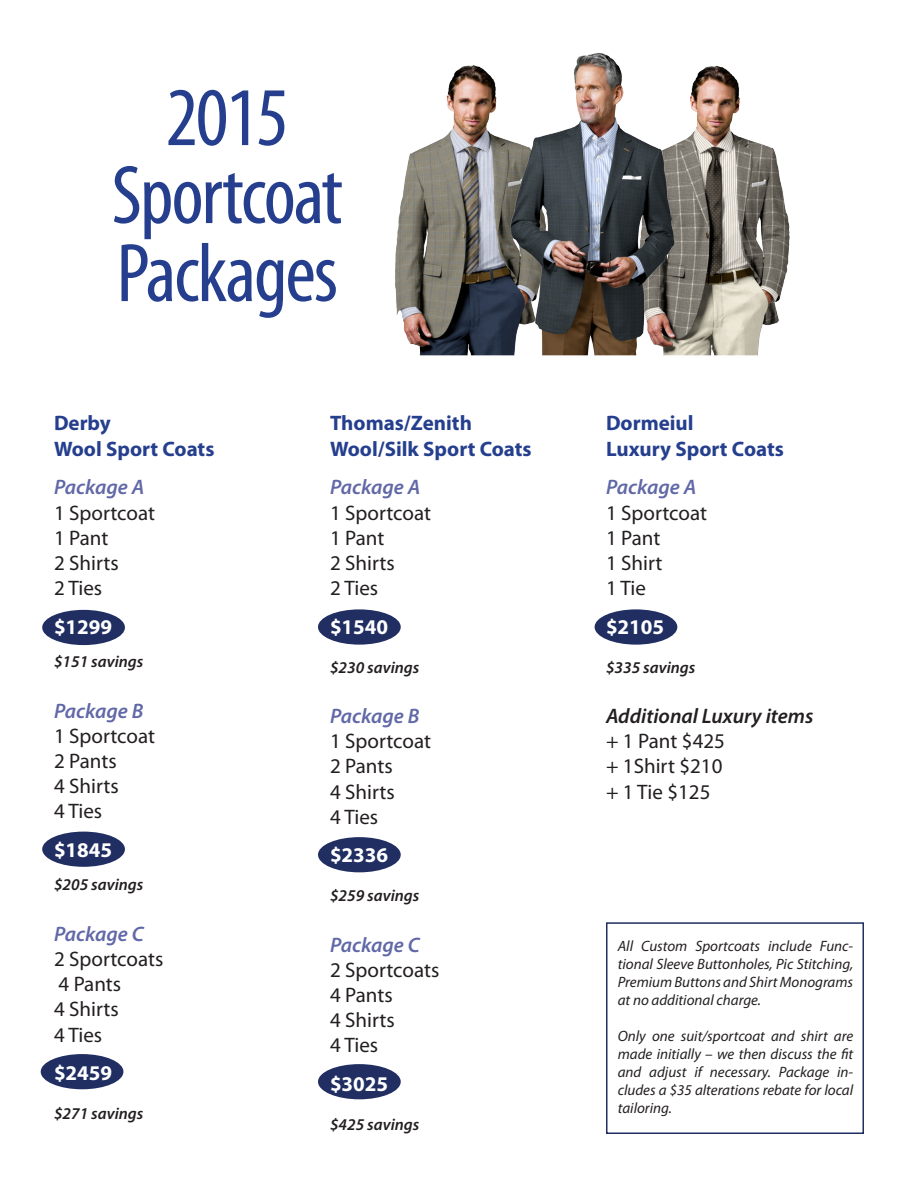
<style>
.page{position:relative;width:918px;height:1188px;background:#fff}
.page>*{position:absolute;margin:0;border:0;box-sizing:border-box;transform-origin:0 0}
.t1{font:condensed 84px "Myriad Pro";letter-spacing:-.025em;color:#253f8e}
.t2{font:21px "Myriad Pro";color:#231f20}
.t3{font:700 21px "Myriad Pro";color:#253f8e}
.t4{font:italic 600 21px "Myriad Pro";color:#6168a7}
.t5{font:700 21px "Myriad Pro";color:#fff}
.t6{font:italic 600 21px "Myriad Pro";color:#231f20}
.t7{font:italic 600 16.5px "Myriad Pro";color:#231f20}
.t8{font:italic 15px/18px "Myriad Pro";color:#231f20;text-align:justify}
</style>
<div class="page">
<div style="left:42px;top:610px;width:83px;height:35px;background:#202e61;border-radius:50%"></div>
<div style="left:318px;top:609px;width:83px;height:36px;background:#202e61;border-radius:50%"></div>
<div style="left:595px;top:609px;width:82px;height:36px;background:#202e61;border-radius:50%"></div>
<div style="left:42px;top:832px;width:83px;height:35px;background:#202e61;border-radius:50%"></div>
<div style="left:318px;top:837px;width:83px;height:35px;background:#202e61;border-radius:50%"></div>
<div style="left:41px;top:1054px;width:82px;height:35px;background:#202e61;border-radius:50%"></div>
<div style="left:318px;top:1064px;width:83px;height:35px;background:#202e61;border-radius:50%"></div>
<img style="left:395px;top:52px;width:395px;height:304px">
<div style="left:606px;top:922px;width:258px;height:212px;border:2px solid #202e61"></div>
<p class="t1" style="left:166px;top:67px;width:125px">2015</p>
<p class="t1" style="left:112px;top:145px;width:233px">Sportcoat</p>
<p class="t1" style="left:116px;top:223px;width:223px">Packages</p>
<p class="t3" style="left:54px;top:410px;width:58px">Derby</p>
<p class="t3" style="left:54px;top:435px;width:162px">Wool Sport Coats</p>
<p class="t4" style="left:54px;top:474px;width:92px">Package A</p>
<p class="t2" style="left:54px;top:500px;width:103px">1 Sportcoat</p>
<p class="t2" style="left:54px;top:525px;width:56px">1 Pant</p>
<p class="t2" style="left:54px;top:550px;width:66px">2 Shirts</p>
<p class="t2" style="left:54px;top:575px;width:50px">2 Ties</p>
<p class="t5" style="left:54px;top:613px;width:60px">$1299</p>
<p class="t7" style="left:54px;top:651px;width:91px">$151 savings</p>
<p class="t4" style="left:54px;top:697px;width:91px">Package B</p>
<p class="t2" style="left:54px;top:723px;width:103px">1 Sportcoat</p>
<p class="t2" style="left:54px;top:748px;width:64px">2 Pants</p>
<p class="t2" style="left:54px;top:773px;width:66px">4 Shirts</p>
<p class="t2" style="left:54px;top:798px;width:50px">4 Ties</p>
<p class="t5" style="left:54px;top:836px;width:60px">$1845</p>
<p class="t7" style="left:54px;top:874px;width:91px">$205 savings</p>
<p class="t4" style="left:54px;top:920px;width:91px">Package C</p>
<p class="t2" style="left:54px;top:946px;width:111px">2 Sportcoats</p>
<p class="t2" style="left:58px;top:971px;width:64px">4 Pants</p>
<p class="t2" style="left:54px;top:996px;width:66px">4 Shirts</p>
<p class="t2" style="left:54px;top:1022px;width:50px">4 Ties</p>
<p class="t5" style="left:54px;top:1060px;width:60px">$2459</p>
<p class="t7" style="left:54px;top:1103px;width:91px">$271 savings</p>
<p class="t3" style="left:330px;top:410px;width:143px">Thomas/Zenith</p>
<p class="t3" style="left:330px;top:435px;width:203px">Wool/Silk Sport Coats</p>
<p class="t4" style="left:330px;top:474px;width:92px">Package A</p>
<p class="t2" style="left:330px;top:500px;width:103px">1 Sportcoat</p>
<p class="t2" style="left:330px;top:525px;width:56px">1 Pant</p>
<p class="t2" style="left:330px;top:550px;width:66px">2 Shirts</p>
<p class="t2" style="left:330px;top:575px;width:50px">2 Ties</p>
<p class="t5" style="left:330px;top:613px;width:60px">$1540</p>
<p class="t7" style="left:330px;top:657px;width:91px">$230 savings</p>
<p class="t4" style="left:330px;top:703px;width:91px">Package B</p>
<p class="t2" style="left:330px;top:728px;width:103px">1 Sportcoat</p>
<p class="t2" style="left:330px;top:753px;width:64px">2 Pants</p>
<p class="t2" style="left:330px;top:779px;width:66px">4 Shirts</p>
<p class="t2" style="left:330px;top:804px;width:50px">4 Ties</p>
<p class="t5" style="left:330px;top:842px;width:60px">$2336</p>
<p class="t7" style="left:330px;top:885px;width:91px">$259 savings</p>
<p class="t4" style="left:330px;top:931px;width:91px">Package C</p>
<p class="t2" style="left:330px;top:957px;width:111px">2 Sportcoats</p>
<p class="t2" style="left:330px;top:982px;width:64px">4 Pants</p>
<p class="t2" style="left:330px;top:1007px;width:66px">4 Shirts</p>
<p class="t2" style="left:330px;top:1032px;width:50px">4 Ties</p>
<p class="t5" style="left:330px;top:1070px;width:60px">$3025</p>
<p class="t7" style="left:330px;top:1114px;width:91px">$425 savings</p>
<p class="t3" style="left:606px;top:410px;width:89px">Dormeiul</p>
<p class="t3" style="left:606px;top:435px;width:179px">Luxury Sport Coats</p>
<p class="t4" style="left:606px;top:474px;width:92px">Package A</p>
<p class="t2" style="left:606px;top:500px;width:103px">1 Sportcoat</p>
<p class="t2" style="left:606px;top:525px;width:56px">1 Pant</p>
<p class="t2" style="left:606px;top:550px;width:58px">1 Shirt</p>
<p class="t2" style="left:606px;top:575px;width:41px">1 Tie</p>
<p class="t5" style="left:606px;top:613px;width:60px">$2105</p>
<p class="t7" style="left:606px;top:657px;width:91px">$335 savings</p>
<p class="t6" style="left:606px;top:703px;width:209px">Additional Luxury items</p>
<p class="t2" style="left:606px;top:728px;width:121px">+ 1 Pant $425</p>
<p class="t2" style="left:606px;top:753px;width:118px">+ 1Shirt $210</p>
<p class="t2" style="left:606px;top:779px;width:106px">+ 1 Tie $125</p>
<p class="t8" style="left:618px;top:937px;width:237px">All Custom Sportcoats include Func&shy;tional Sleeve Buttonholes, Pic Stitching, Premium Buttons and Shirt Monograms at no additional charge.</p>
<p class="t8" style="left:618px;top:1027px;width:237px">Only one suit/sportcoat and shirt are made initially – we then discuss the fit and adjust if necessary. Package in&shy;cludes a $35 alterations rebate for local tailoring.</p>
</div>
